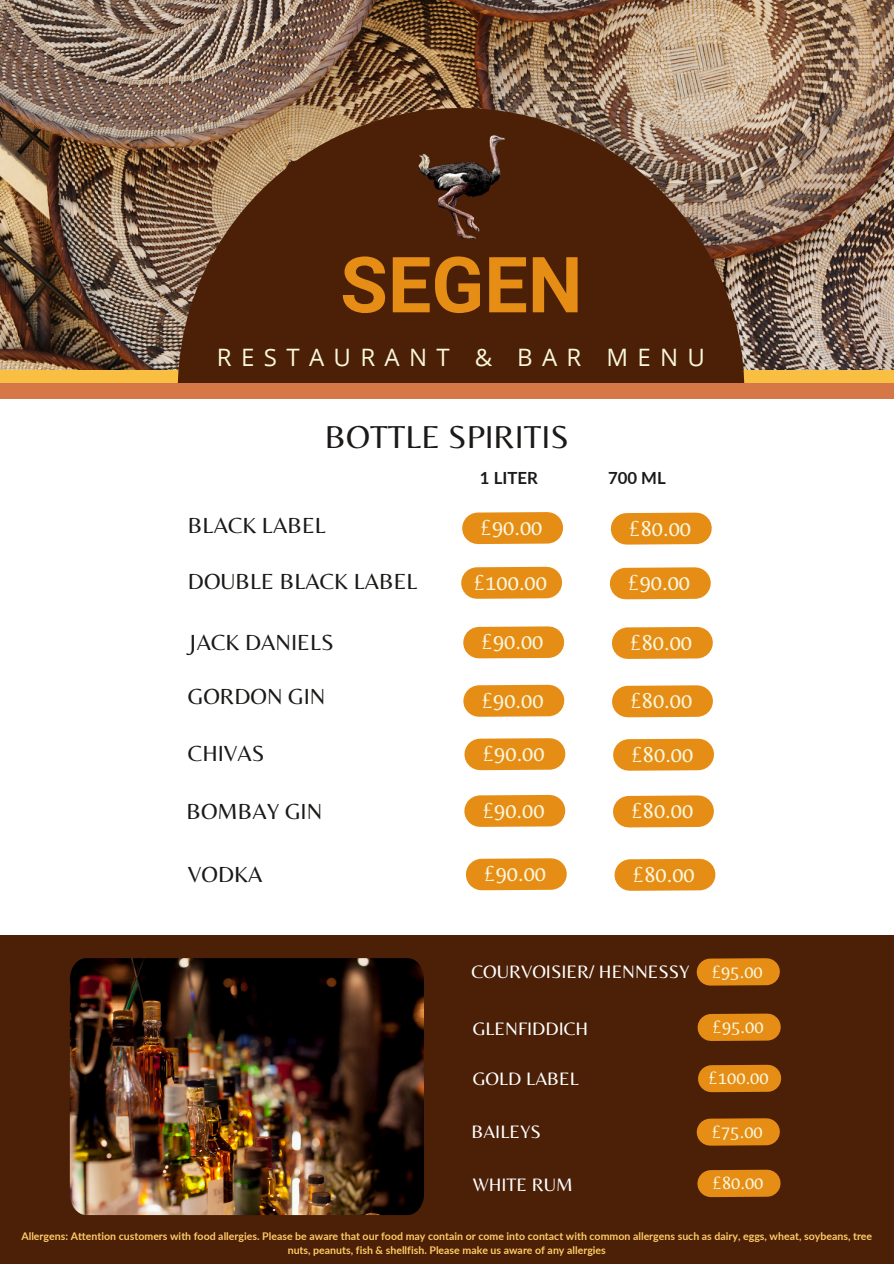
<style>
.page{position:relative;width:894px;height:1264px;background:#fff}
.page>*{position:absolute;margin:0;border:0;box-sizing:border-box;transform-origin:0 0}
.t1{font:700 77.4px "Roboto";color:#e68d16}
.t2{font:33px "Belleza";color:#1b1a18}
.t3{font:24px "Open Sans";letter-spacing:.39em;color:#f9f7dc}
.t4{font:22.8px "Belleza";color:#1b1a18}
.t5{font:22.35px "Belleza";color:#f9f7dc}
.t6{font:18.75px "Belleza";color:#fff}
.t7{font:18.45px "Belleza";color:#f9f7dc}
.t8{font:700 16.8px "Lato";color:#1b1a18}
.t9{font:700 10.5px/14.1px "Lato";color:#ffcb65;text-align:center}
</style>
<div class="page">
<img style="left:0;top:0;width:893px;height:371px">
<div style="left:0;top:935px;width:893px;height:328px;background:#4b2007"></div>
<div style="left:0;top:371px;width:893px;height:20px;background:#f9bf43"></div>
<svg style="left:178px;top:108px;width:566px;height:275px;fill:#4b2007"></svg>
<div style="left:0;top:383px;width:893px;height:16px;background:#d67747"></div>
<img style="left:409px;top:134px;width:104px;height:106px">
<img style="left:70px;top:958px;width:354px;height:257px">
<div style="left:710px;top:1118px;width:56px;height:27px;background:#e68d16"></div>
<div style="left:710px;top:1013px;width:57px;height:27px;background:#e68d16"></div>
<div style="left:710px;top:1169px;width:56px;height:28px;background:#e68d16"></div>
<div style="left:710px;top:958px;width:56px;height:27px;background:#e68d16"></div>
<div style="left:711px;top:1064px;width:56px;height:28px;background:#e68d16"></div>
<svg style="left:461px;top:512px;width:106px;height:379px"></svg>
<svg style="left:609px;top:512px;width:107px;height:379px"></svg>
<p class="t1" style="left:340px;top:240px;width:244px">SEGEN</p>
<h3 class="t3" style="left:217px;top:340px;width:489px">RESTAURANT &amp; BAR MENU</h3>
<h4 class="t2" style="left:325px;top:417px;width:245px">BOTTLE SPIRITIS</h4>
<h5 class="t8" style="left:480px;top:468px;width:59px">1 LITER</h5>
<h6 class="t8" style="left:608px;top:468px;width:59px">700 ML</h6>
<h2 class="t4" style="left:188px;top:512px;width:139px">BLACK LABEL</h2>
<p class="t5" style="left:480px;top:514px;width:63px">£90.00</p>
<h3 class="t4" style="left:188px;top:568px;width:231px">DOUBLE BLACK LABEL</h3>
<h4 class="t4" style="left:188px;top:628px;width:147px">JACK DANIELS</h4>
<h4 class="t4" style="left:188px;top:682px;width:139px">GORDON GIN</h4>
<h3 class="t4" style="left:188px;top:740px;width:78px">CHIVAS</h3>
<h4 class="t4" style="left:186px;top:797px;width:137px">BOMBAY GIN</h4>
<h4 class="t5" style="left:474px;top:569px;width:74px">£100.00</h4>
<h3 class="t5" style="left:482px;top:628px;width:63px">£90.00</h3>
<h4 class="t5" style="left:482px;top:687px;width:63px">£90.00</h4>
<h4 class="t5" style="left:483px;top:740px;width:63px">£90.00</h4>
<h3 class="t5" style="left:483px;top:797px;width:63px">£90.00</h3>
<h3 class="t5" style="left:629px;top:515px;width:63px">£80.00</h3>
<h4 class="t5" style="left:628px;top:569px;width:63px">£90.00</h4>
<h4 class="t5" style="left:630px;top:629px;width:63px">£80.00</h4>
<h3 class="t5" style="left:630px;top:687px;width:63px">£80.00</h3>
<h4 class="t5" style="left:631px;top:741px;width:63px">£80.00</h4>
<h6 class="t5" style="left:631px;top:797px;width:63px">£80.00</h6>
<h5 class="t4" style="left:188px;top:861px;width:76px">VODKA</h5>
<h6 class="t5" style="left:484px;top:860px;width:63px">£90.00</h6>
<h5 class="t5" style="left:633px;top:861px;width:63px">£80.00</h5>
<h5 class="t6" style="left:471px;top:960px;width:220px">COURVOISIER/ HENNESSY</h5>
<h6 class="t7" style="left:711px;top:960px;width:52px">£95.00</h6>
<h4 class="t6" style="left:472px;top:1017px;width:117px">GLENFIDDICH</h4>
<h1 class="t7" style="left:712px;top:1015px;width:52px">£95.00</h1>
<h6 class="t6" style="left:472px;top:1067px;width:108px">GOLD LABEL</h6>
<h5 class="t7" style="left:708px;top:1067px;width:61px">£100.00</h5>
<h4 class="t6" style="left:471px;top:1120px;width:71px">BAILEYS</h4>
<h4 class="t6" style="left:472px;top:1173px;width:102px">WHITE RUM</h4>
<p class="t7" style="left:711px;top:1120px;width:52px">£75.00</p>
<h3 class="t7" style="left:712px;top:1172px;width:52px">£80.00</h3>
<h4 class="t9" style="left:21px;top:1229px;width:852px">Allergens: Attention customers with food allergies. Please be aware that our food may contain or come into contact with common allergens such as dairy, eggs, wheat, soybeans, tree nuts, peanuts, fish &amp; shellfish. Please make us aware of any allergies</h4>
</div>
